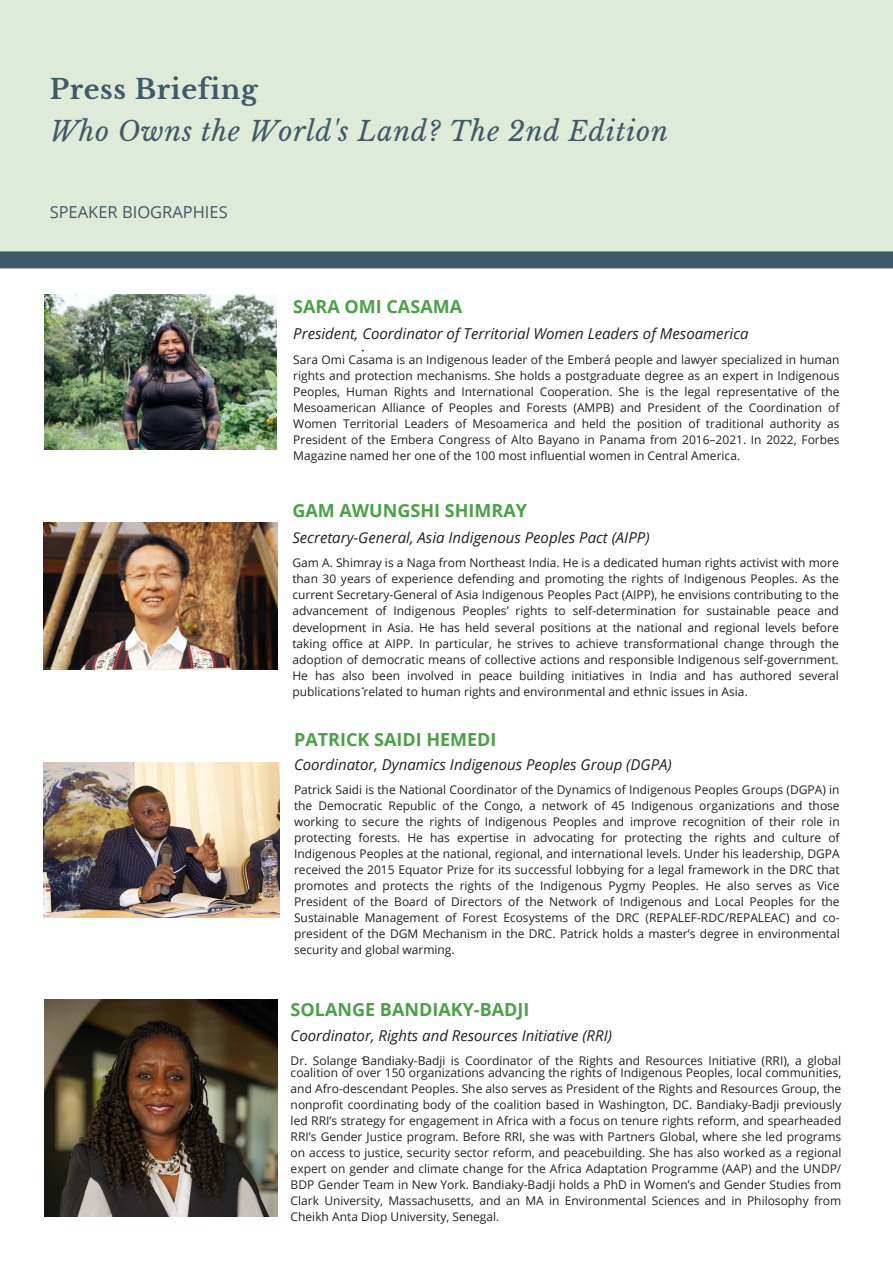
<style>
.page{position:relative;width:893px;height:1263px;background:#fff}
.page>*{position:absolute;margin:0;border:0;box-sizing:border-box;transform-origin:0 0}
.Subtitle_w__3_line_t{font:italic 27px/41.7px "Libre Baskerville";letter-spacing:.025em;color:#3f5a68}
.Bio_main{font:700 18px "Open Sans";color:#49a246}
.Subtitle_w__3_line_t-2{font:16.5px "Open Sans";color:#3e5967}
.Bio_main-2{font:italic 15px "Open Sans";color:#231f20}
.Bio_main-3{font:12px/16px "Open Sans";color:#231f20;text-align:justify}
.s1{font-weight:700;font-style:normal}
</style>
<div class="page">
<div style="left:0;top:0;width:893px;height:260px;background:#ddebd8"></div>
<div style="left:0;top:251px;width:893px;height:17px;background:#3e5967"></div>
<img style="left:44px;top:294px;width:233px;height:155px">
<img style="left:44px;top:523px;width:233px;height:146px">
<img style="left:44px;top:763px;width:235px;height:154px">
<img style="left:44px;top:1000px;width:234px;height:217px">
<p class="Subtitle_w__3_line_t" style="left:50px;top:69px;width:620px"><span class="s1">Press Briefing<br></span>Who Owns the World's Land? The 2nd Edition</p>
<p class="Subtitle_w__3_line_t-2" style="left:50px;top:201px;width:180px">SPEAKER BIOGRAPHIES</p>
<p class="Bio_main" style="left:293px;top:293px;width:170px">SARA OMI CASAMA</p>
<p class="Bio_main-2" style="left:293px;top:324px;width:457px">President, Coordinator of Territorial Women Leaders of Mesoamerica</p>
<p class="Bio_main-3" style="left:293px;top:351px;width:548px">Sara Omi Casama is an Indigenous leader of the Emberá people and lawyer specialized in human rights and protection mechanisms. She holds a postgraduate degree as an expert in Indigenous Peoples, Human Rights and International Cooperation. She is the legal representative of the Mesoamerican Alliance of Peoples and Forests (AMPB) and President of the Coordination of Women Territorial Leaders of Mesoamerica and held the position of traditional authority as President of the Embera Congress of Alto Bayano in Panama from 2016–2021. In 2022, Forbes Magazine named her one of the 100 most influential women in Central America.</p>
<p class="Bio_main" style="left:292px;top:497px;width:236px">GAM AWUNGSHI SHIMRAY</p>
<p class="Bio_main-2" style="left:292px;top:528px;width:359px">Secretary-General, Asia Indigenous Peoples Pact (AIPP)</p>
<p class="Bio_main-3" style="left:292px;top:555px;width:548px">Gam A. Shimray is a Naga from Northeast India. He is a dedicated human rights activist with more than 30 years of experience defending and promoting the rights of Indigenous Peoples. As the current Secretary-General of Asia Indigenous Peoples Pact (AIPP), he envisions contributing to the advancement of Indigenous Peoples’ rights to self-determination for sustainable peace and development in Asia. He has held several positions at the national and regional levels before taking office at AIPP. In particular, he strives to achieve transformational change through the adoption of democratic means of collective actions and responsible Indigenous self-government.<br>He has also been involved in peace building initiatives in India and has authored several publications related to human rights and environmental and ethnic issues in Asia.</p>
<h2 class="Bio_main" style="left:294px;top:726px;width:204px">PATRICK SAIDI HEMEDI</h2>
<p class="Bio_main-2" style="left:294px;top:755px;width:379px">Coordinator, Dynamics Indigenous Peoples Group (DGPA)</p>
<p class="Bio_main-3" style="left:294px;top:782px;width:547px">Patrick Saidi is the National Coordinator of the Dynamics of Indigenous Peoples Groups (DGPA) in the Democratic Republic of the Congo, a network of 45 Indigenous organizations and those working to secure the rights of Indigenous Peoples and improve recognition of their role in protecting forests. He has expertise in advocating for protecting the rights and culture of Indigenous Peoples at the national, regional, and international levels. Under his leadership, DGPA received the 2015 Equator Prize for its successful lobbying for a legal framework in the DRC that promotes and protects the rights of the Indigenous Pygmy Peoples. He also serves as Vice President of the Board of Directors of the Network of Indigenous and Local Peoples for the Sustainable Management of Forest Ecosystems of the DRC (REPALEF-RDC/REPALEAC) and co&shy;president of the DGM Mechanism in the DRC. Patrick holds a master’s degree in environmental security and global warming.</p>
<h2 class="Bio_main" style="left:291px;top:997px;width:240px">SOLANGE BANDIAKY-BADJI</h2>
<p class="Bio_main-2" style="left:291px;top:1025px;width:323px">Coordinator, Rights and Resources Initiative (RRI)</p>
<p class="Bio_main-3" style="left:291px;top:1054px;width:552px;line-height:12.5px">Dr. Solange Bandiaky-Badji is Coordinator of the Rights and Resources Initiative (RRI), a global coalition of over 150 organizations advancing the rights of Indigenous Peoples, local communities,</p>
<p class="Bio_main-3" style="left:291px;top:1081px;width:552px">and Afro-descendant Peoples. She also serves as President of the Rights and Resources Group, the nonprofit coordinating body of the coalition based in Washington, DC. Bandiaky-Badji previously led RRI’s strategy for engagement in Africa with a focus on tenure rights reform, and spearheaded RRI’s Gender Justice program. Before RRI, she was with Partners Global, where she led programs on access to justice, security sector reform, and peacebuilding. She has also worked as a regional expert on gender and climate change for the Africa Adaptation Programme (AAP) and the UNDP/ BDP Gender Team in New York. Bandiaky-Badji holds a PhD in Women’s and Gender Studies from Clark University, Massachusetts, and an MA in Environmental Sciences and in Philosophy from Cheikh Anta Diop University, Senegal.</p>
</div>
